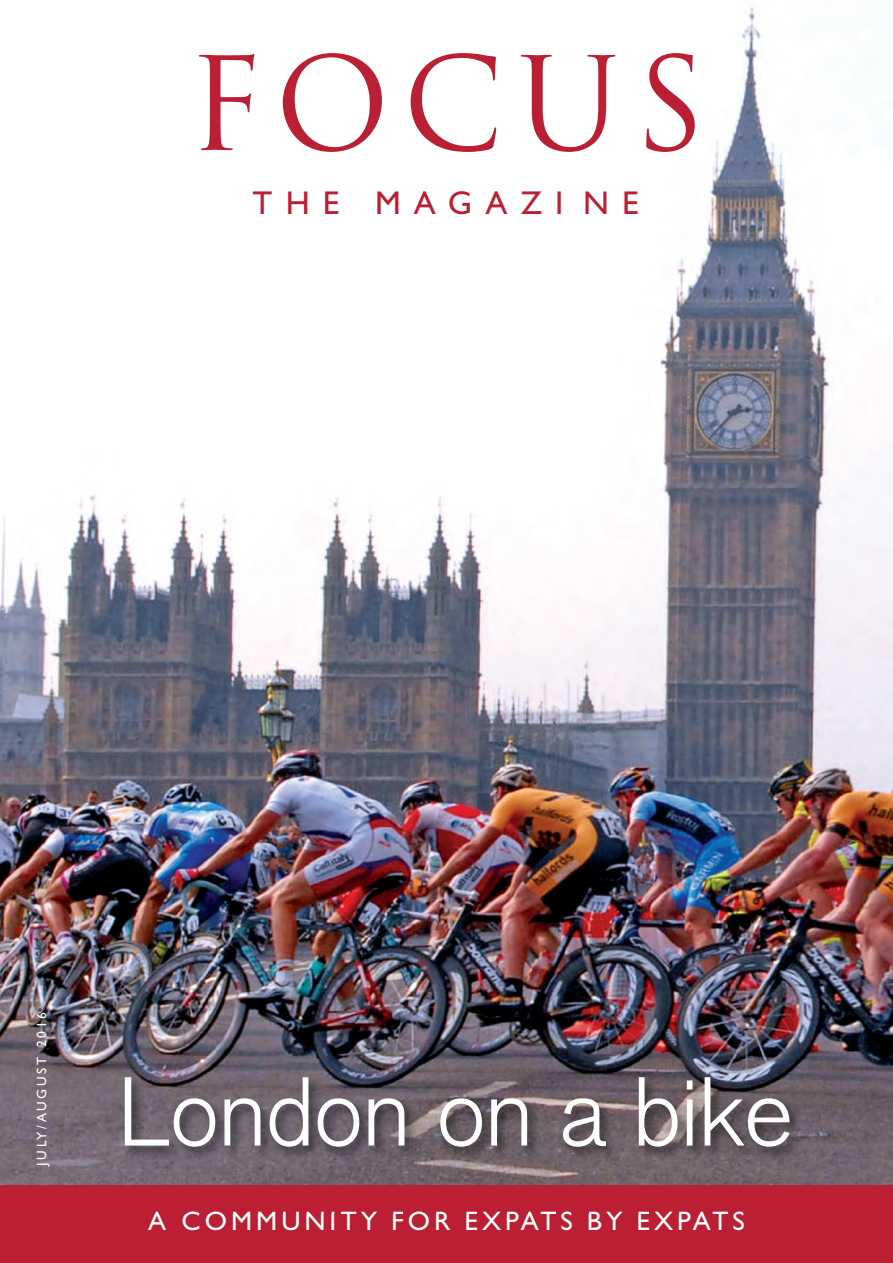
<style>
.page{position:relative;width:893px;height:1263px;background:#fff}
.page>*{position:absolute;margin:0;border:0;box-sizing:border-box;transform-origin:0 0}
.t1{font:126px "Trajan Pro";letter-spacing:.1em;color:#ba1f33}
.t2{font:300 96px "Credit Suisse Type";color:#fff}
.t3{font:33px "Gill Sans";letter-spacing:.4em;color:#ba1f33}
.t4{font:27px "Gill Sans";letter-spacing:.15em;color:#fff}
.t5{font:13.5px "Gill Sans";letter-spacing:.2em;color:#fff}
</style>
<div class="page">
<img style="left:1px;top:7px;width:892px;height:1178px">
<div style="left:0;top:1185px;width:893px;height:78px;background:#ba1f33"></div>
<img style="left:46px;top:1059px;width:830px;height:155px">
<img style="left:154px;top:1211px;width:447px;height:3px">
<img style="left:46px;top:1059px;width:3px;height:107px">
<h1 class="t1" style="left:187px;top:55px;width:520px">FOCUS</h1>
<p class="t3" style="left:253px;top:183px;width:388px">THE MAGAZI NE</p>
<p class="t5" style="left:34px;top:1166px;width:155px;rotate:-90deg">JULY/AUGUST 2016</p>
<h2 class="t2" style="left:117px;top:1055px;width:677px">London on a bike</h2>
<p class="t4" style="left:148px;top:1205px;width:598px">A COMMUNITY FOR EXPATS BY EXPATS</p>
</div>
